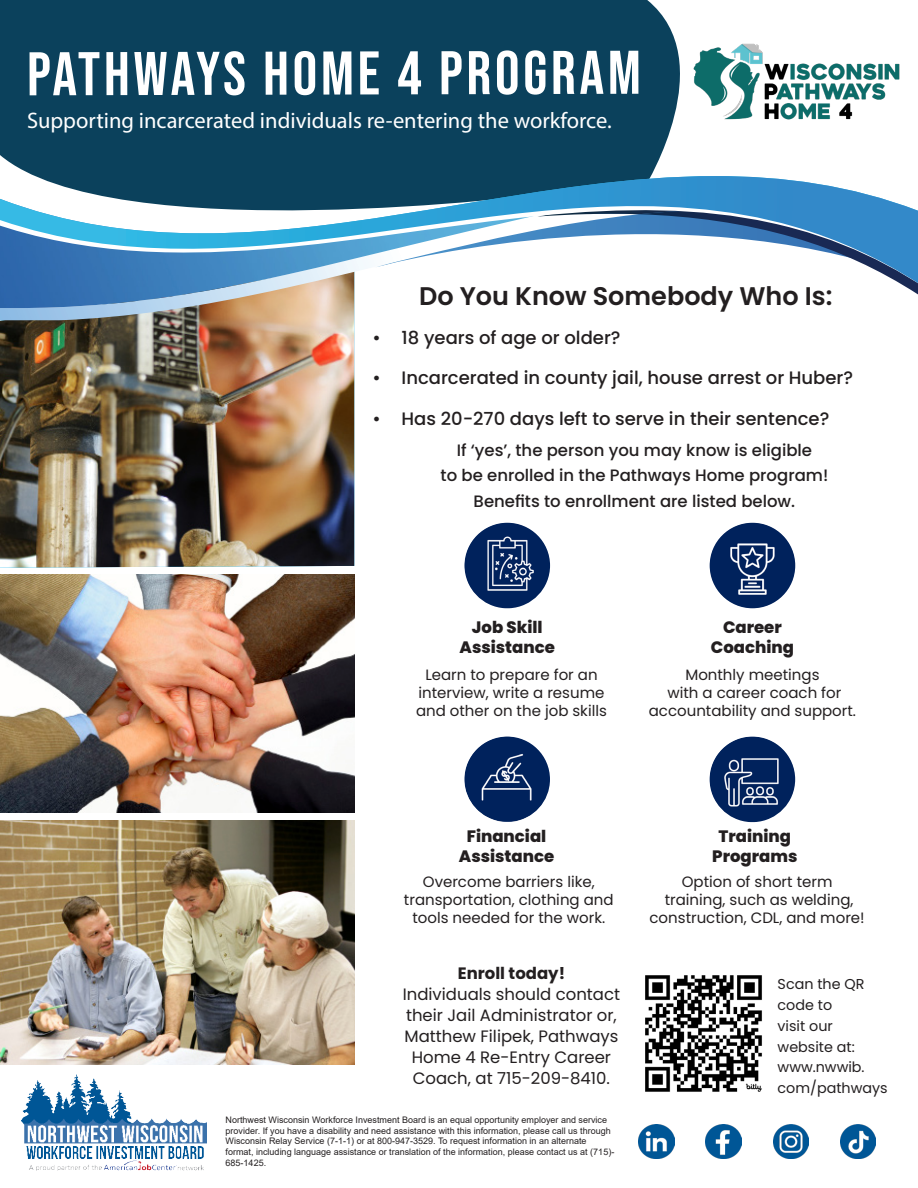
<style>
.page{position:relative;width:918px;height:1188px;background:#fff}
.page>*{position:absolute;margin:0;border:0;box-sizing:border-box;transform-origin:0 0}
.t1{font:61.5px "Bebas Neue";letter-spacing:.055em;color:#fff}
.t2{font:600 25.5px "Poppins";color:#231f20}
.t3{font:22.5px "Myriad Pro";color:#fff}
.t4{font:500 18px "Poppins";color:#231f20}
.t5{font:16.5px/21px "Poppins";color:#231f20;text-align:center}
.t6{font:500 16.5px "Poppins";color:#231f20}
.t7{font:800 16.5px "Poppins";color:#231f20}
.t8{font:700 16.5px "Poppins";color:#231f20}
.t9{font:15px/18px "Poppins";color:#231f20;text-align:center}
.t10{font:14.25px/20.9px "Poppins";color:#231f20}
.t11{font:9px/10.8px "Arial";color:#231f20}
</style>
<div class="page">
<div style="left:0;top:0;width:582px;height:80px;background:#0b415c"></div>
<svg style="left:582px;top:0;width:98px;height:80px;background:#20526a"></svg>
<img style="left:22px;top:1074px;width:184px;height:97px">
<img style="left:0;top:335px;width:354px;height:233px">
<img style="left:0;top:575px;width:354px;height:237px">
<img style="left:0;top:821px;width:354px;height:244px">
<img style="left:710px;top:523px;width:85px;height:85px;border-radius:43px">
<img style="left:710px;top:737px;width:85px;height:85px;border-radius:42px">
<img style="left:464px;top:523px;width:86px;height:85px;border-radius:42px">
<img style="left:464px;top:737px;width:86px;height:85px">
<svg style="left:0;top:80px;width:918px;height:255px;fill:#0b415c"></svg>
<svg style="left:0;top:176px;width:918px;height:107px"></svg>
<img style="left:706px;top:1124px;width:35px;height:35px">
<img style="left:773px;top:1124px;width:35px;height:35px">
<img style="left:840px;top:1124px;width:35px;height:35px">
<img style="left:639px;top:1124px;width:35px;height:35px">
<img style="left:645px;top:975px;width:117px;height:117px">
<img style="left:687px;top:43px;width:220px;height:84px">
<p class="t1" style="left:27px;top:39px;width:616px">PATHWAYS HOME 4 PROGRAM</p>
<p class="t3" style="left:27px;top:107px;width:586px">Supporting incarcerated individuals re-entering the workforce.</p>
<p class="t2" style="left:419px;top:282px;width:415px">Do You Know Somebody Who Is:</p>
<p class="t4" style="left:373px;top:327px;width:250px">• 18 years of age or older?</p>
<p class="t4" style="left:373px;top:368px;width:482px">• Incarcerated in county jail, house arrest or Huber?</p>
<p class="t4" style="left:373px;top:408px;width:458px">• Has 20-270 days left to serve in their sentence?</p>
<p class="t6" style="left:457px;top:440px;width:357px">If ‘yes’, the person you may know is eligible</p>
<p class="t6" style="left:441px;top:466px;width:389px">to be enrolled in the Pathways Home program!</p>
<p class="t6" style="left:474px;top:491px;width:323px">Benefits to enrollment are listed below.</p>
<p class="t7" style="left:472px;top:618px;width:72px">Job Skill</p>
<p class="t7" style="left:460px;top:638px;width:97px">Assistance</p>
<p class="t9" style="left:425px;top:665px;width:174px">Learn to prepare for an</p>
<p class="t9" style="left:419px;top:683px;width:187px">interview, write a resume</p>
<p class="t9" style="left:416px;top:701px;width:192px">and other on the job skills</p>
<p class="t7" style="left:723px;top:618px;width:60px">Career</p>
<p class="t7" style="left:711px;top:638px;width:85px">Coaching</p>
<p class="t9" style="left:685px;top:665px;width:136px">Monthly meetings</p>
<p class="t9" style="left:668px;top:683px;width:175px">with a career coach for</p>
<p class="t9" style="left:649px;top:701px;width:209px">accountability and support.</p>
<p class="t7" style="left:467px;top:827px;width:81px">Financial</p>
<p class="t7" style="left:459px;top:847px;width:97px">Assistance</p>
<p class="t9" style="left:404px;top:873px;width:211px">Overcome barriers like, transportation, clothing and tools needed for the work.</p>
<p class="t8" style="left:458px;top:964px;width:109px">Enroll today!</p>
<p class="t5" style="left:403px;top:984px;width:219px">Individuals should contact their Jail Administrator or,<br>Matthew Filipek, Pathways<br>Home 4 Re-Entry Career<br>Coach, at 715-209-8410.</p>
<p class="t11" style="left:226px;top:1114px;width:390px">Northwest Wisconsin Workforce Investment Board is an equal opportunity employer and service provider. If you have a disability and need assistance with this information, please call us through Wisconsin Relay Service (7-1-1) or at 800-947-3529. To request information in an alternate format, including language assistance or translation of the information, please contact us at (715)- 685-1425.</p>
<p class="t7" style="left:719px;top:827px;width:74px">Training</p>
<p class="t7" style="left:712px;top:847px;width:87px">Programs</p>
<p class="t9" style="left:682px;top:873px;width:152px">Option of short term</p>
<p class="t9" style="left:650px;top:891px;width:217px">training, such as welding, construction, CDL, and more!</p>
<p class="t10" style="left:778px;top:974px;width:88px">Scan the QR code to</p>
<p class="t10" style="left:778px;top:1015px;width:79px">visit our website at:</p>
<p class="t10" style="left:778px;top:1057px;width:112px">www.nwwib. com/pathways</p>
</div>
